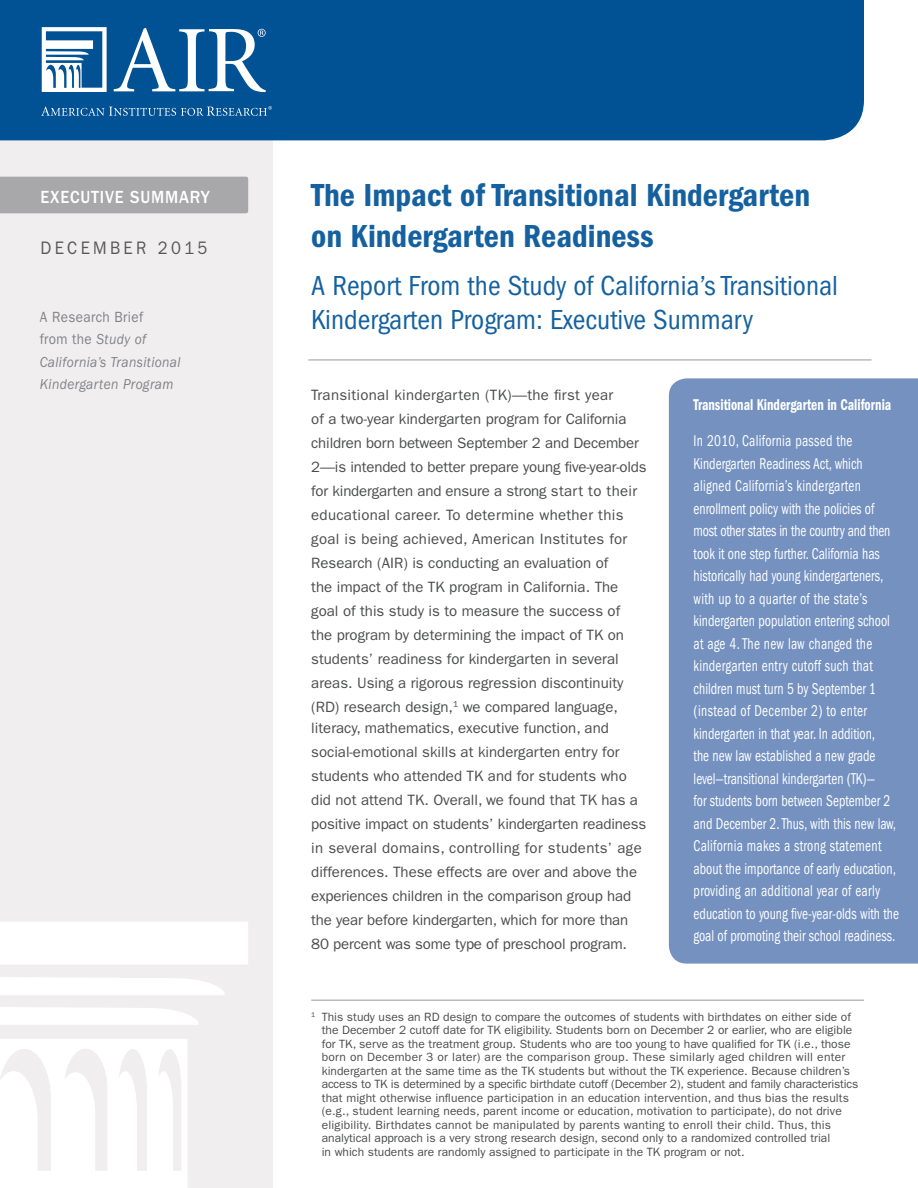
<style>
.page{position:relative;width:918px;height:1188px;background:#fff}
.page>*{position:absolute;margin:0;border:0;box-sizing:border-box;transform-origin:0 0}
.Title_1{font:33px/40.5px "ITC Franklin Gothic Std Dm Cd";color:#1561a0}
.Title_2{font:condensed 28.5px/34.5px "ITC Franklin Gothic Std";color:#1561a0}
.t1{font:500 18.15px "ITC Franklin Gothic Std";letter-spacing:.05em;color:#fff;scale:.91 1}
.t2{font:18.15px "ITC Franklin Gothic Std";letter-spacing:.2em;color:#57585a;scale:.91 1}
.Callouts{font:condensed 16.2px/22.5px "ITC Franklin Gothic Std";color:#fff;scale:.83 1}
.Callouts-2{font:16.2px "ITC Franklin Gothic Std Dm Cd";color:#fff;scale:.83 1}
.Paragraphs{font:15px/24px "ITC Franklin Gothic Std";color:#4b4c4d}
.t3{font:italic 14.85px/22.5px "ITC Franklin Gothic Std";letter-spacing:.025em;color:#808285;scale:.91 1}
.Footnote_1{font:12px/13.5px "ITC Franklin Gothic Std";color:#4b4c4d}
.s1{font-style:normal}
</style>
<div class="page">
<div style="left:0;top:0;width:273px;height:1188px;background:#f1eeef"></div>
<div style="left:0;top:0;width:864px;height:140px;background:#005294"></div>
<div style="left:0;top:177px;width:248px;height:36px;background:#a8a7a9"></div>
<svg style="left:0;top:922px;width:248px;height:266px;fill:#fff"></svg>
<svg style="left:114px;top:28px;width:152px;height:64px;background:#4782b1"></svg>
<svg style="left:42px;top:27px;width:65px;height:65px;background:#8ab0ce"></svg>
<svg style="left:41px;top:106px;width:231px;height:10px;background:#3173a8"></svg>
<hr style="left:311px;top:1000px;width:553px;height:1px;background:#99989b">
<hr style="left:308px;top:360px;width:564px;height:1px;background:#99989b">
<div style="left:669px;top:378px;width:249px;height:586px;background:#7491c0"></div>
<p class="t1" style="left:40px;top:187px;width:188px">EXECUTIVE SUMMARY</p>
<p class="Title_1" style="left:311px;top:175px;width:500px">The Impact of Transitional Kindergarten on Kindergarten Readiness</p>
<p class="Title_2" style="left:311px;top:268px;width:528px">A Report From the Study of California’s Transitional<br>Kindergarten Program: Executive Summary</p>
<p class="t2" style="left:40px;top:237px;width:185px">DECEMBER 2015</p>
<p class="t3" style="left:40px;top:306px;width:156px"><span class="s1">A Research Brief<br>from the</span> Study of<br>California’s Transitional<br>Kindergarten Program</p>
<p class="Paragraphs" style="left:311px;top:384px;width:337px">Transitional kindergarten (TK)—the first year<br>of a two-year kindergarten program for California children born between September 2 and December 2—is intended to better prepare young five-year-olds for kindergarten and ensure a strong start to their educational career. To determine whether this goal is being achieved, American Institutes for Research (AIR) is conducting an evaluation of<br>the impact of the TK program in California. The goal of this study is to measure the success of<br>the program by determining the impact of TK on students’ readiness for kindergarten in several areas. Using a rigorous regression discontinuity (RD) research design,<sup>1</sup> we compared language,</p>
<p class="Paragraphs" style="left:311px;top:717px;width:336px">literacy, mathematics, executive function, and social-emotional skills at kindergarten entry for students who attended TK and for students who did not attend TK. Overall, we found that TK has a positive impact on students’ kindergarten readiness in several domains, controlling for students’ age differences. These effects are over and above the experiences children in the comparison group had the year before kindergarten, which for more than 80 percent was some type of preschool program.</p>
<p class="Callouts-2" style="left:694px;top:395px;width:240px">Transitional Kindergarten in California</p>
<p class="Callouts" style="left:694px;top:430px;width:249px">In 2010, California passed the Kindergarten Readiness Act, which aligned California’s kindergarten enrollment policy with the policies of most other states in the country and then took it one step further. California has historically had young kindergarteners, with up to a quarter of the state’s kindergarten population entering school at age 4. The new law changed the kindergarten entry cutoff such that children must turn 5 by September 1 (instead of December 2) to enter kindergarten in that year. In addition,<br>the new law established a new grade level—transitional kindergarten (TK)—<br>for students born between September 2 and December 2. Thus, with this new law, California makes a strong statement about the importance of early education, providing an additional year of early education to young five-year-olds with the goal of promoting their school readiness.</p>
<p class="Footnote_1" style="left:322px;top:1010px;width:538px;text-indent:-10px"><sup>1</sup> This study uses an RD design to compare the outcomes of students with birthdates on either side of the December 2 cutoff date for TK eligibility. Students born on December 2 or earlier, who are eligible for TK, serve as the treatment group. Students who are too young to have qualified for TK (i.e., those born on December 3 or later) are the comparison group. These similarly aged children will enter kindergarten at the same time as the TK students but without the TK experience. Because children’s access to TK is determined by a specific birthdate cutoff (December 2), student and family characteristics that might otherwise influence participation in an education intervention, and thus bias the results (e.g., student learning needs, parent income or education, motivation to participate), do not drive eligibility. Birthdates cannot be manipulated by parents wanting to enroll their child. Thus, this analytical approach is a very strong research design, second only to a randomized controlled trial<br>in which students are randomly assigned to participate in the TK program or not.</p>
</div>
